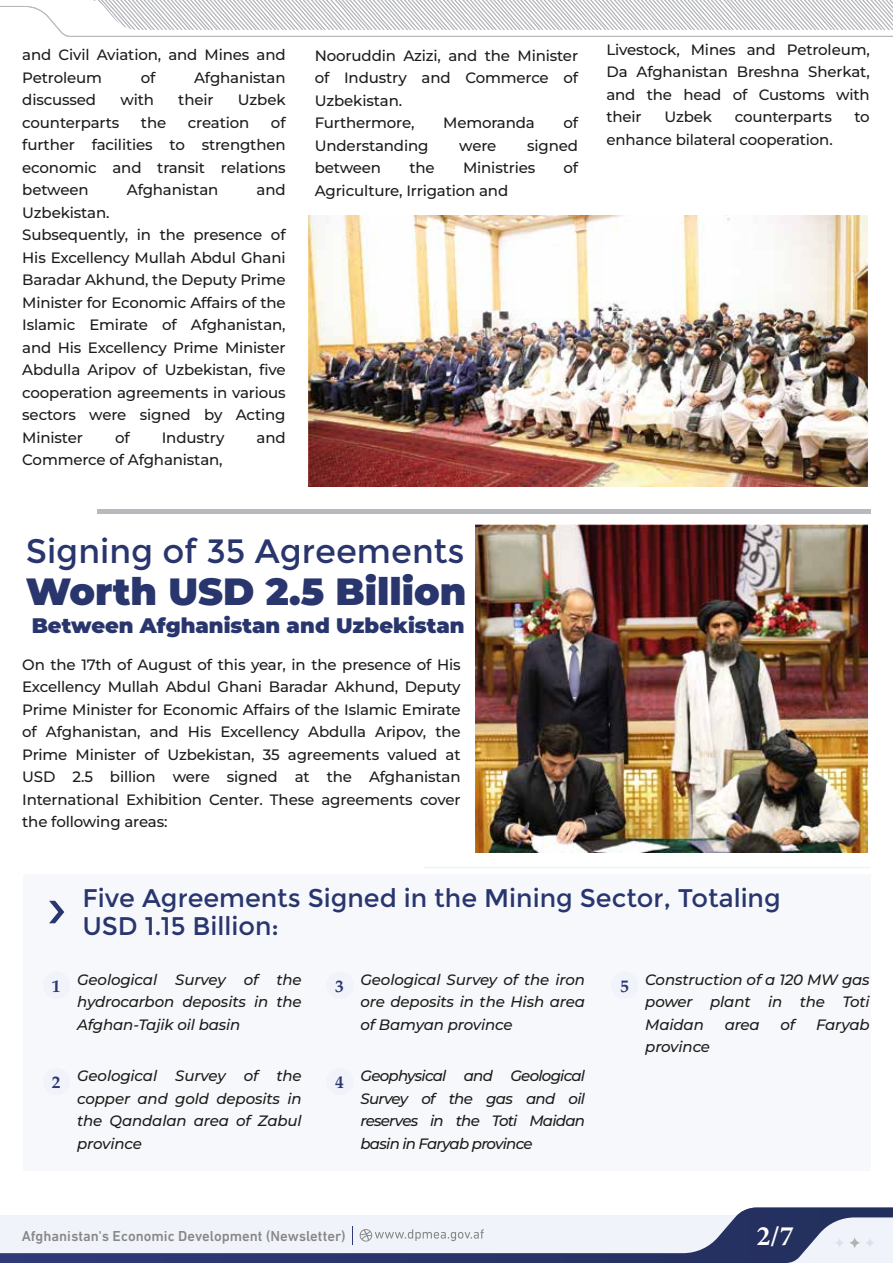
<style>
.page{position:relative;width:893px;height:1263px;background:#fff}
.page>*{position:absolute;margin:0;border:0;box-sizing:border-box;transform-origin:0 0}
.t1{font:900 37.95px "Montserrat";color:#29366e}
.t2{font:33.75px "Montserrat";color:#29366e}
.t3{font:700 33px "Bahij Lotus";color:#fff}
.t4{font:25.5px/28.5px "Montserrat";color:#29366e}
.t5{font:700 21.75px "Bahij Nazanin";color:#293670}
.t6{font:900 21px "Montserrat";color:#29366e}
.t7{font:500 15px/22.5px "Montserrat";letter-spacing:-.01em;color:#1d1d1b}
.t8{font:italic 500 15px/22.5px "Montserrat";letter-spacing:-.01em;color:#1d1d1b;text-align:justify}
.t9{font:500 14.7px "DIN Next CYR";color:#878787}
</style>
<div class="page">
<div style="left:23px;top:875px;width:848px;height:296px;background:#f1f3fa"></div>
<hr style="left:97px;top:509px;width:774px;height:4px;background:#b8b9bf">
<hr style="left:423px;top:867px;width:447px;height:1px;background:#f1f3fa">
<svg style="left:49px;top:901px;width:15px;height:22px"></svg>
<img style="left:475px;top:524px;width:393px;height:328px">
<img style="left:309px;top:215px;width:559px;height:272px">
<svg style="left:0;top:1207px;width:893px;height:56px"></svg>
<svg style="left:352px;top:1226px;width:1px;height:18px"></svg>
<svg style="left:360px;top:1229px;width:124px;height:12px"></svg>
<svg style="left:834px;top:1237px;width:11px;height:11px"></svg>
<svg style="left:864px;top:1237px;width:11px;height:11px"></svg>
<svg style="left:848px;top:1236px;width:13px;height:13px"></svg>
<svg style="left:0;top:0;width:893px;height:37px"></svg>
<p class="t7" style="left:22px;top:43px;width:265px">and Civil Aviation, and Mines and<br>Petroleum</p>
<p class="t7" style="left:141px;top:65px;width:16px">of</p>
<p class="t7" style="left:194px;top:65px;width:93px">Afghanistan</p>
<p class="t7" style="left:22px;top:88px;width:75px">discussed</p>
<p class="t7" style="left:120px;top:88px;width:35px">with</p>
<p class="t7" style="left:178px;top:88px;width:37px">their</p>
<p class="t7" style="left:238px;top:88px;width:49px">Uzbek</p>
<p class="t7" style="left:22px;top:110px;width:99px">counterparts</p>
<p class="t7" style="left:141px;top:110px;width:27px">the</p>
<p class="t7" style="left:188px;top:110px;width:63px">creation</p>
<p class="t7" style="left:22px;top:110px;width:265px;text-align:justify;text-indent:249px">of further facilities to strengthen economic and transit relations between</p>
<p class="t7" style="left:127px;top:178px;width:93px">Afghanistan</p>
<p class="t7" style="left:257px;top:178px;width:31px">and</p>
<p class="t7" style="left:22px;top:200px;width:265px">Uzbekistan.<br>Subsequently, in the presence of<br>His Excellency Mullah Abdul Ghani<br>Baradar Akhund, the Deputy Prime<br>Minister for Economic Affairs of the<br>Islamic Emirate of Afghanistan, and His Excellency Prime Minister<br>Abdulla Aripov of Uzbekistan, five cooperation agreements in various sectors were signed by Acting<br>Minister</p>
<p class="t7" style="left:115px;top:425px;width:16px">of</p>
<p class="t7" style="left:162px;top:425px;width:64px">Industry</p>
<p class="t7" style="left:257px;top:425px;width:31px">and</p>
<p class="t7" style="left:22px;top:448px;width:202px">Commerce of Afghanistan,</p>
<p class="t7" style="left:315px;top:44px;width:265px">Nooruddin Azizi, and the Minister of Industry and Commerce of<br>Uzbekistan.<br>Furthermore,</p>
<p class="t7" style="left:443px;top:111px;width:93px">Memoranda</p>
<p class="t7" style="left:563px;top:111px;width:16px">of</p>
<p class="t7" style="left:315px;top:134px;width:115px">Understanding</p>
<p class="t7" style="left:459px;top:134px;width:39px">were</p>
<p class="t7" style="left:527px;top:134px;width:52px">signed</p>
<p class="t7" style="left:315px;top:156px;width:68px">between</p>
<p class="t7" style="left:409px;top:156px;width:27px">the</p>
<p class="t7" style="left:463px;top:156px;width:74px">Ministries</p>
<p class="t7" style="left:563px;top:156px;width:16px">of</p>
<p class="t7" style="left:315px;top:179px;width:195px">Agriculture, Irrigation and</p>
<h2 class="t2" style="left:26px;top:531px;width:440px">Signing of 35 Agreements</h2>
<h1 class="t1" style="left:26px;top:563px;width:442px">Worth USD 2.5 Billion</h1>
<h3 class="t6" style="left:32px;top:610px;width:434px">Between Afghanistan and Uzbekistan</h3>
<p class="t7" style="left:22px;top:652px;width:440px;text-align:justify">On the 17th of August of this year, in the presence of His Excellency Mullah Abdul Ghani Baradar Akhund, Deputy Prime Minister for Economic Affairs of the Islamic Emirate of Afghanistan, and His Excellency Abdulla Aripov, the Prime Minister of Uzbekistan, 35 agreements valued at USD 2.5 billion were signed at the Afghanistan International Exhibition Center. These agreements cover the following areas:</p>
<p class="t7" style="left:606px;top:38px;width:265px;text-align:justify">Livestock, Mines and Petroleum, Da Afghanistan Breshna Sherkat, and the head of Customs with their</p>
<p class="t7" style="left:664px;top:105px;width:49px">Uzbek</p>
<p class="t7" style="left:735px;top:105px;width:99px">counterparts</p>
<p class="t7" style="left:854px;top:105px;width:17px">to</p>
<p class="t7" style="left:606px;top:128px;width:228px">enhance bilateral cooperation.</p>
<h3 class="t5" style="left:52px;top:971px;width:10px">1</h3>
<h3 class="t5" style="left:52px;top:1068px;width:10px">2</h3>
<h3 class="t4" style="left:82px;top:884px;width:700px">Five Agreements Signed in the Mining Sector, Totaling<br>USD 1.15 Billion:</h3>
<p class="t8" style="left:77px;top:968px;width:226px">Geological Survey of the hydrocarbon deposits in the Afghan-Tajik oil basin</p>
<h3 class="t5" style="left:335px;top:971px;width:10px">3</h3>
<p class="t8" style="left:645px;top:968px;width:226px">Construction of a 120 MW gas power plant in the Toti Maidan</p>
<p class="t8" style="left:360px;top:968px;width:226px">Geological Survey of the iron ore deposits in the Hish area of Bamyan province</p>
<h3 class="t5" style="left:620px;top:971px;width:10px">5</h3>
<p class="t8" style="left:725px;top:1013px;width:37px">area</p>
<p class="t8" style="left:781px;top:1013px;width:16px">of</p>
<p class="t8" style="left:816px;top:1013px;width:55px">Faryab</p>
<p class="t8" style="left:77px;top:1064px;width:226px">Geological Survey of the copper and gold deposits in the Qandalan area of Zabul province</p>
<h3 class="t5" style="left:335px;top:1068px;width:10px">4</h3>
<p class="t8" style="left:360px;top:1064px;width:226px">Geophysical and Geological Survey of the gas and oil reserves in the Toti Maidan basin in Faryab province</p>
<p class="t8" style="left:645px;top:1035px;width:66px">province</p>
<p class="t9" style="left:22px;top:1227px;width:325px">Afghanistan's Economic Development (Newsletter)</p>
<h3 class="t3" style="left:757px;top:1214px;width:39px">7/7</h3>
<h3 class="t3" style="left:757px;top:1214px;width:16px">2</h3>
</div>
